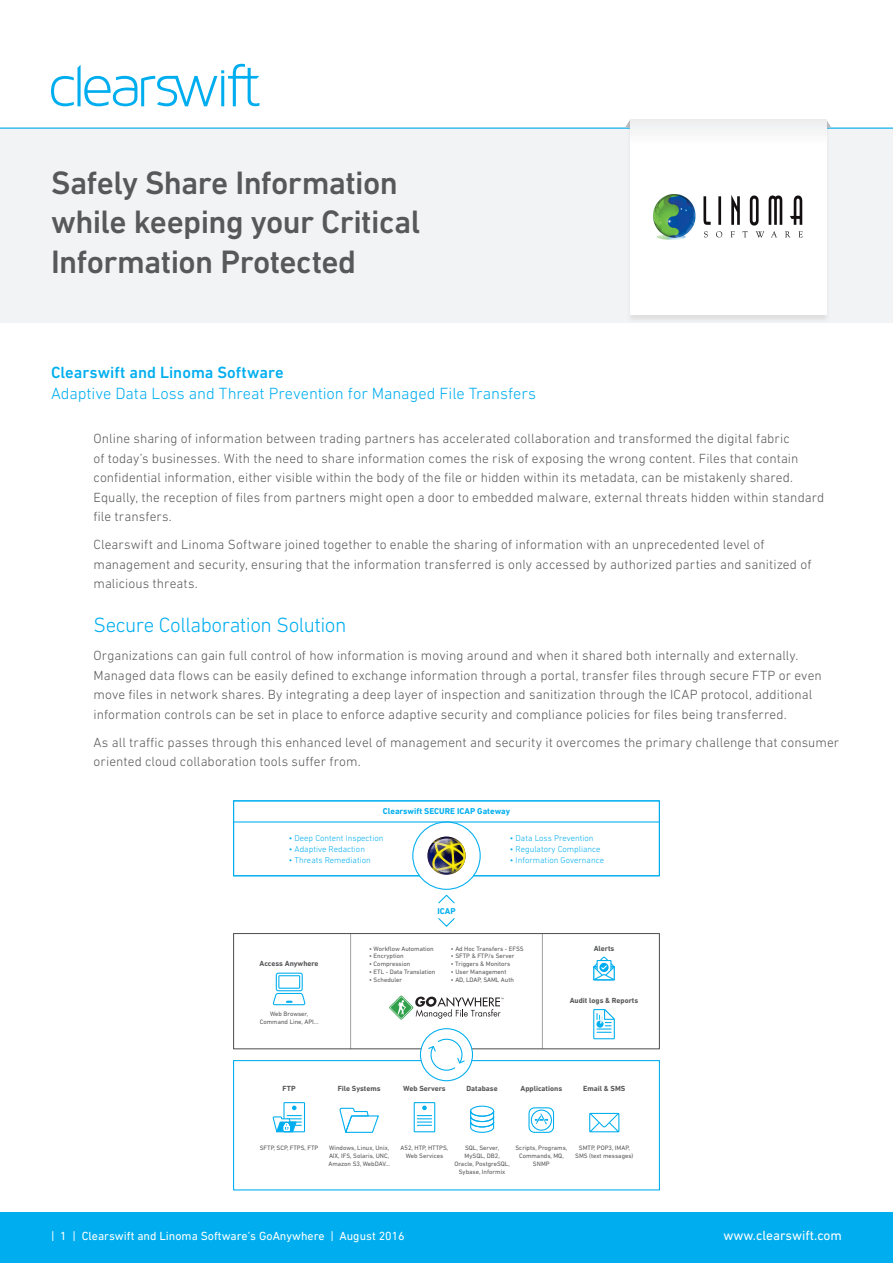
<style>
.page{position:relative;width:893px;height:1263px;background:#fff}
.page>*{position:absolute;margin:0;border:0;box-sizing:border-box;transform-origin:0 0}
.t1{font:500 33px/39.6px "DIN Next LT Pro";letter-spacing:-.02em;color:#57585a}
.t2{font:300 21px "DIN Next LT Pro";letter-spacing:-.025em;color:#00aeef}
.t3{font:300 16.5px "DIN Next LT Pro";letter-spacing:-.005em;color:#00aeef}
.t4{font:500 16.5px "DIN Next LT Pro";color:#00aeef}
.t5{font:300 13.5px/19.5px "DIN Next LT Pro";letter-spacing:.005em;color:#57585a}
.t6{font:13.5px "DIN Next LT Pro";color:#fff}
.t7{font:12px "DIN Next LT Pro";color:#fff}
.t8{font:300 8.7px "DIN Next LT Pro";color:#00aeef}
.t9{font:700 8.7px "DIN Next LT Pro";color:#00aeef}
.t10{font:700 7.5px "DIN Next LT Pro";color:#57585a}
.t11{font:6.45px/7.8px "DIN Next LT Pro";color:#57585a;text-align:center}
</style>
<div class="page">
<div style="left:0;top:128px;width:893px;height:195px;background:#f2f3f4"></div>
<hr style="left:0;top:128px;width:893px;height:1px;background:#00aeef">
<div style="left:626px;top:119px;width:204px;height:204px;background:#231f20;opacity:.1"></div>
<div style="left:630px;top:119px;width:196px;height:196px;background:#fff"></div>
<svg style="left:51px;top:64px;width:208px;height:42px"></svg>
<img style="left:654px;top:195px;width:149px;height:44px">
<hr style="left:542px;top:933px;width:1px;height:116px;background:#a8a9ad">
<hr style="left:350px;top:933px;width:1px;height:116px;background:#a8a9ad">
<div style="left:233px;top:933px;width:427px;height:116px;border:1px solid #57585a"></div>
<div style="left:233px;top:1060px;width:427px;height:130px;border:1px solid #00aeef"></div>
<div style="left:233px;top:800px;width:427px;height:76px;border:1px solid #00aeef"></div>
<svg style="left:438px;top:894px;width:17px;height:10px"></svg>
<svg style="left:438px;top:918px;width:17px;height:9px"></svg>
<div style="left:413px;top:822px;width:67px;height:67px;background:#fff;border-radius:50%"></div>
<div style="left:412px;top:821px;width:69px;height:69px;border:1px solid #00aeef;border-radius:50%"></div>
<svg style="left:427px;top:836px;width:39px;height:39px"></svg>
<svg style="left:443px;top:840px;width:15px;height:14px"></svg>
<svg style="left:446px;top:858px;width:15px;height:15px"></svg>
<svg style="left:432px;top:846px;width:14px;height:15px"></svg>
<div style="left:420px;top:1029px;width:52px;height:52px;background:#fff;border-radius:50%"></div>
<div style="left:420px;top:1028px;width:53px;height:53px;border:1px solid #00aeef;border-radius:50%"></div>
<svg style="left:427px;top:1037px;width:39px;height:35px"></svg>
<svg style="left:273px;top:973px;width:32px;height:32px"></svg>
<svg style="left:593px;top:1009px;width:22px;height:30px"></svg>
<svg style="left:593px;top:956px;width:22px;height:25px"></svg>
<svg style="left:389px;top:995px;width:115px;height:25px"></svg>
<svg style="left:414px;top:1102px;width:21px;height:30px"></svg>
<svg style="left:470px;top:1105px;width:25px;height:28px"></svg>
<svg style="left:528px;top:1107px;width:27px;height:26px"></svg>
<svg style="left:272px;top:1102px;width:33px;height:31px"></svg>
<svg style="left:589px;top:1113px;width:30px;height:19px"></svg>
<hr style="left:234px;top:821px;width:425px;height:1px;background:#00aeef">
<svg style="left:339px;top:1107px;width:40px;height:26px"></svg>
<div style="left:0;top:1212px;width:893px;height:51px;background:#00aeef"></div>
<p class="t1" style="left:51px;top:163px;width:371px">Safely Share Information while keeping your Critical<br>Information Protected</p>
<p class="t4" style="left:51px;top:363px;width:234px">Clearswift and Linoma Software</p>
<p class="t3" style="left:51px;top:384px;width:486px">Adaptive Data Loss and Threat Prevention for Managed File Transfers</p>
<p class="t5" style="left:94px;top:429px;width:732px">Online sharing of information between trading partners has accelerated collaboration and transformed the digital fabric<br>of today’s businesses. With the need to share information comes the risk of exposing the wrong content. Files that contain confidential information, either visible within the body of the file or hidden within its metadata, can be mistakenly shared.<br>Equally, the reception of files from partners might open a door to embedded malware, external threats hidden within standard file transfers.</p>
<p class="t5" style="left:94px;top:535px;width:719px">Clearswift and Linoma Software joined together to enable the sharing of information with an unprecedented level of management and security, ensuring that the information transferred is only accessed by authorized parties and sanitized of malicious threats.</p>
<p class="t2" style="left:94px;top:613px;width:254px">Secure Collaboration Solution</p>
<p class="t5" style="left:94px;top:646px;width:730px">Organizations can gain full control of how information is moving around and when it shared both internally and externally.<br>Managed data flows can be easily defined to exchange information through a portal, transfer files through secure FTP or even move files in network shares. By integrating a deep layer of inspection and sanitization through the ICAP protocol, additional information controls can be set in place to enforce adaptive security and compliance policies for files being transferred.</p>
<p class="t5" style="left:94px;top:732px;width:747px">As all traffic passes through this enhanced level of management and security it overcomes the primary challenge that consumer oriented cloud collaboration tools suffer from.</p>
<p class="t9" style="left:383px;top:806px;width:129px">Clearswift SECURE ICAP Gateway</p>
<p class="t8" style="left:289px;top:833px;width:96px">• Deep Content Inspection</p>
<p class="t8" style="left:289px;top:844px;width:78px">• Adaptive Redaction</p>
<p class="t8" style="left:289px;top:855px;width:84px">• Threats Remediation</p>
<p class="t9" style="left:437px;top:906px;width:20px">ICAP</p>
<p class="t8" style="left:510px;top:833px;width:85px">• Data Loss Prevention</p>
<p class="t8" style="left:510px;top:844px;width:92px">• Regulatory Compliance</p>
<p class="t8" style="left:510px;top:855px;width:96px">• Information Governance</p>
<p class="t10" style="left:260px;top:959px;width:60px">Access Anywhere</p>
<p class="t11" style="left:260px;top:1010px;width:60px">Web Browser,<br>Command Line, API...</p>
<p class="t11" style="left:369px;top:944px;width:66px">• Workflow Automation</p>
<p class="t11" style="left:369px;top:952px;width:36px">• Encryption</p>
<p class="t11" style="left:369px;top:960px;width:43px">• Compression</p>
<p class="t11" style="left:369px;top:968px;width:68px">• ETL - Data Translation</p>
<p class="t11" style="left:369px;top:975px;width:34px">• Scheduler</p>
<p class="t11" style="left:451px;top:944px;width:74px">• Ad Hoc Transfers - EFSS</p>
<p class="t11" style="left:451px;top:952px;width:65px">• SFTP &amp; FTP/s Server</p>
<p class="t11" style="left:451px;top:960px;width:61px">• Triggers &amp; Monitors</p>
<p class="t11" style="left:451px;top:968px;width:57px">• User Management</p>
<p class="t11" style="left:451px;top:975px;width:64px">• AD, LDAP, SAML Auth</p>
<p class="t10" style="left:594px;top:944px;width:22px">Alerts</p>
<p class="t10" style="left:570px;top:996px;width:70px">Audit logs &amp; Reports</p>
<p class="t10" style="left:283px;top:1084px;width:14px">FTP</p>
<p class="t10" style="left:403px;top:1084px;width:44px">Web Servers</p>
<p class="t10" style="left:467px;top:1084px;width:33px">Database</p>
<p class="t10" style="left:521px;top:1084px;width:43px">Applications</p>
<p class="t10" style="left:583px;top:1084px;width:44px">Email &amp; SMS</p>
<p class="t10" style="left:338px;top:1084px;width:44px">File Systems</p>
<p class="t11" style="left:260px;top:1144px;width:60px">SFTP, SCP, FTPS, FTP</p>
<p class="t11" style="left:401px;top:1144px;width:49px">A52, HTP, HTTPS,<br>Web Services</p>
<p class="t11" style="left:454px;top:1144px;width:57px">SQL, Server,<br>MySQL, DB2,<br>Oracle, PostgreSQL,<br>Sybase, Informix</p>
<p class="t11" style="left:515px;top:1144px;width:53px">Scripts, Programs,<br>Commands, MQ,<br>SNMP</p>
<p class="t11" style="left:575px;top:1144px;width:60px">SMTP, POP3, IMAP,<br>SMS (text messages)</p>
<p class="t11" style="left:328px;top:1144px;width:63px;text-align:justify">Windows, Linux, Unix, AIX, IFS, Solaris, UNC, Amazon S3, WebDAV...</p>
<p class="t7" style="left:51px;top:1229px;width:355px">| 1 | Clearswift and Linoma Software’s GoAnywhere | August 2016</p>
<p class="t6" style="left:723px;top:1228px;width:120px">www.clearswift.com</p>
</div>
